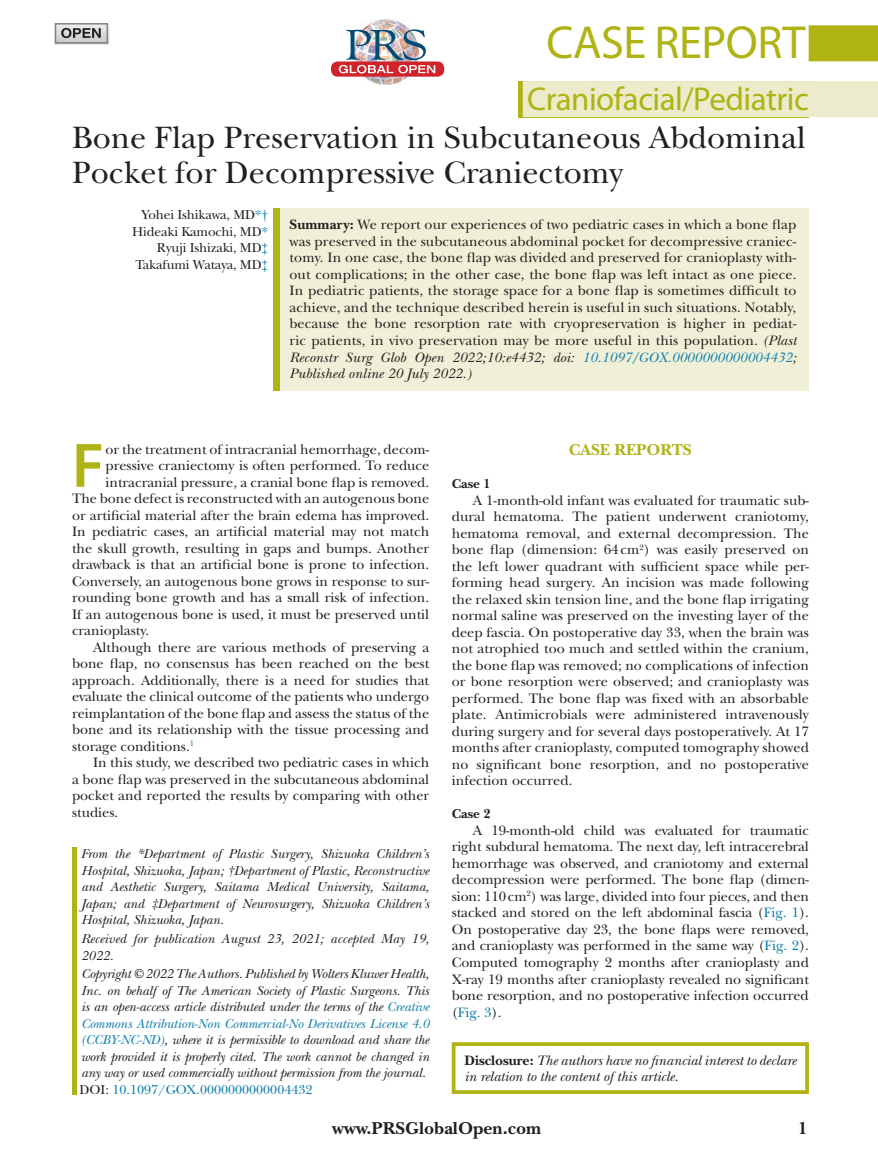
<style>
.page{position:relative;width:878px;height:1175px;background:#fff}
.page>*{position:absolute;margin:0;border:0;box-sizing:border-box;transform-origin:0 0}
.t1{font:600 63.15px "Myriad Pro";color:#afb314}
.t2{font:46.5px "Myriad Pro";letter-spacing:-.01em;color:#afb314}
.t3{font:33px "Myriad Pro";letter-spacing:-.015em;color:#afb314}
.t4{font:32.25px/34.5px "New Baskerville Std";color:#231f20}
.t5{font:700 18px "New Baskerville Std";color:#231f20}
.t6{font:700 16.5px "New Baskerville Std";color:#afb314}
.t7{font:14.25px/16.5px "New Baskerville Std";color:#231f20;text-align:justify}
.t8{font:italic 14.25px/16.5px "New Baskerville Std";color:#231f20}
.t9{font:italic 13.5px/16.5px "New Baskerville Std";letter-spacing:-.005em;color:#231f20}
.t10{font:13.5px/16.5px "New Baskerville Std";letter-spacing:-.01em;color:#231f20;text-align:right}
.t11{font:700 13.5px "New Baskerville Std";color:#231f20}
.s1{color:#0f7eac}
.s2{font-weight:700}
.s3{font-style:italic}
.s4{font-style:italic;color:#0f7eac}
.s5{font-style:normal}
.s6{font-style:normal;color:#0f7eac}
.s7{font-weight:700;font-style:normal}
</style>
<div class="page">
<div style="left:452px;top:1042px;width:356px;height:52px;border:4px solid #afb314"></div>
<div style="left:522px;top:81px;width:356px;height:36px;background:#ececcc"></div>
<hr style="left:72px;top:847px;width:4px;height:83px;background:#afb314">
<hr style="left:72px;top:930px;width:4px;height:35px;background:#afb314">
<hr style="left:72px;top:965px;width:4px;height:118px;background:#afb314">
<hr style="left:72px;top:1081px;width:4px;height:13px;background:#afb314">
<div style="left:274px;top:126px;width:534px;height:265px;background:#eff0d7"></div>
<div style="left:274px;top:207px;width:6px;height:184px;background:#afb314"></div>
<div style="left:72px;top:126px;width:736px;height:82px;background:#fff"></div>
<img style="left:54px;top:23px;width:55px;height:22px">
<div style="left:55px;top:23px;width:53px;height:21px;border:2px solid #808285"></div>
<svg style="left:61px;top:28px;width:40px;height:10px"></svg>
<div style="left:808px;top:25px;width:70px;height:36px;background:#afb314"></div>
<img style="left:362px;top:20px;width:48px;height:64px">
<svg style="left:331px;top:61px;width:113px;height:16px"></svg>
<img style="left:339px;top:29px;width:96px;height:44px">
<h2 class="t2" style="left:546px;top:14px;width:260px">Case Report</h2>
<h3 class="t3" style="left:527px;top:78px;width:283px">Craniofacial/Pediatric</h3>
<h3 class="t4" style="left:72px;top:121px;width:735px">Bone Flap Preservation in Subcutaneous Abdominal<br>Pocket for Decompressive Craniectomy</h3>
<p class="t10" style="left:132px;top:207px;width:137px">Yohei Ishikawa, MD<span class="s1">*†<br></span>Hideaki Kamochi, MD<span class="s1">*<br></span>Ryuji Ishizaki, MD<span class="s1">‡<br></span>Takafumi Wataya, MD<span class="s1">‡</span></p>
<p class="t7" style="left:289px;top:217px;width:508px"><span class="s2">Summary:</span> We report our experiences of two pediatric cases in which a bone flap was preserved in the subcutaneous abdominal pocket for decompressive craniec&shy;tomy. In one case, the bone flap was divided and preserved for cranioplasty with&shy;out complications; in the other case, the bone flap was left intact as one piece.<br>In pediatric patients, the storage space for a bone flap is sometimes difficult to achieve, and the technique described herein is useful in such situations. Notably, because the bone resorption rate with cryopreservation is higher in pediat&shy;ric patients, in vivo preservation may be more useful in this population. <span class="s3">(Plast Reconstr Surg Glob Open 2022;10:e4432; doi:</span> <span class="s4">10.1097/GOX.0000000000004432</span><span class="s3">; Published online 20 July 2022.)</span></p>
<h1 class="t1" style="left:72px;top:425px;width:34px">F</h1>
<p class="t7" style="left:105px;top:441px;width:325px">or the treatment of intracranial hemorrhage, decom-</p>
<p class="t7" style="left:105px;top:457px;width:325px">pressive craniectomy is often performed. To reduce</p>
<p class="t7" style="left:105px;top:474px;width:325px">intracranial pressure, a cranial bone flap is removed.</p>
<p class="t7" style="left:72px;top:490px;width:358px">The bone defect is reconstructed with an autogenous bone</p>
<p class="t7" style="left:72px;top:507px;width:358px">or artificial material after the brain edema has improved.</p>
<p class="t7" style="left:72px;top:523px;width:359px">In pediatric cases, an artificial material may not match</p>
<p class="t7" style="left:72px;top:540px;width:358px">the skull growth, resulting in gaps and bumps. Another</p>
<p class="t7" style="left:72px;top:556px;width:359px">drawback is that an artificial bone is prone to infection.</p>
<p class="t7" style="left:72px;top:573px;width:359px">Conversely, an autogenous bone grows in response to sur-</p>
<p class="t7" style="left:72px;top:589px;width:359px">rounding bone growth and has a small risk of infection.</p>
<p class="t7" style="left:72px;top:606px;width:359px">If an autogenous bone is used, it must be preserved until</p>
<p class="t7" style="left:72px;top:622px;width:79px">cranioplasty.</p>
<p class="t7" style="left:93px;top:639px;width:337px">Although there are various methods of preserving a</p>
<p class="t7" style="left:72px;top:655px;width:359px">bone flap, no consensus has been reached on the best</p>
<p class="t7" style="left:72px;top:672px;width:358px">approach. Additionally, there is a need for studies that</p>
<p class="t7" style="left:72px;top:688px;width:358px">evaluate the clinical outcome of the patients who undergo</p>
<p class="t7" style="left:72px;top:705px;width:358px">reimplantation of the bone flap and assess the status of the</p>
<p class="t7" style="left:72px;top:721px;width:358px">bone and its relationship with the tissue processing and</p>
<p class="t7" style="left:72px;top:738px;width:124px">storage conditions.<sup>1</sup></p>
<p class="t7" style="left:93px;top:754px;width:337px">In this study, we described two pediatric cases in which</p>
<p class="t7" style="left:72px;top:771px;width:359px">a bone flap was preserved in the subcutaneous abdominal</p>
<p class="t7" style="left:72px;top:787px;width:359px">pocket and reported the results by comparing with other</p>
<p class="t7" style="left:72px;top:804px;width:48px">studies.</p>
<p class="t9" style="left:81px;top:845px;width:350px;text-align:justify">From the *Department of Plastic Surgery, Shizuoka Children’s Hospital, Shizuoka, Japan; †Department of Plastic, Reconstructive and Aesthetic Surgery, Saitama Medical University, Saitama, Japan; and ‡Department of Neurosurgery, Shizuoka Children’s Hospital, Shizuoka, Japan.</p>
<p class="t9" style="left:81px;top:930px;width:350px">Received for publication August 23, 2021; accepted May 19,<br>2022.</p>
<p class="t9" style="left:80px;top:965px;width:351px">Copyright © 2022 The Authors. Published by Wolters Kluwer Health, Inc. on behalf of The American Society of Plastic Surgeons. This is an open-access article distributed under the terms of the <span class="s1">Creative Commons Attribution-Non Commercial-No Derivatives License 4.0 (CCBY-NC-ND)</span>, where it is permissible to download and share the work provided it is properly cited. The work cannot be changed in any way or used commercially without permission from the journal.<br><span class="s5">DOI:</span> <span class="s6">10.1097/GOX.0000000000004432</span></p>
<p class="t6" style="left:569px;top:440px;width:124px">CASE REPORTS</p>
<p class="t11" style="left:452px;top:476px;width:40px">Case 1</p>
<p class="t7" style="left:451px;top:492px;width:359px;text-indent:21px">A 1-month-old infant was evaluated for traumatic sub&shy;dural hematoma. The patient underwent craniotomy, hematoma removal, and external decompression. The bone flap (dimension: 64 cm<sup>2</sup>) was easily preserved on the left lower quadrant with sufficient space while per&shy;forming head surgery. An incision was made following the relaxed skin tension line, and the bone flap irrigating normal saline was preserved on the investing layer of the deep fascia. On postoperative day 33, when the brain was not atrophied too much and settled within the cranium, the bone flap was removed; no complications of infection or bone resorption were observed; and cranioplasty was performed. The bone flap was fixed with an absorbable plate. Antimicrobials were administered intravenously during surgery and for several days postoperatively. At 17 months after cranioplasty, computed tomography showed no significant bone resorption, and no postoperative infection occurred.</p>
<p class="t11" style="left:452px;top:806px;width:40px">Case 2</p>
<p class="t7" style="left:451px;top:822px;width:359px;text-indent:21px">A 19-month-old child was evaluated for traumatic right subdural hematoma. The next day, left intracerebral hemorrhage was observed, and craniotomy and external decompression were performed. The bone flap (dimen&shy;sion: 110cm<sup>2</sup>) was large, divided into four pieces, and then stacked and stored on the left abdominal fascia (<span class="s1">Fig. 1</span>).<br>On postoperative day 23, the bone flaps were removed, and cranioplasty was performed in the same way (<span class="s1">Fig. 2</span>).<br>Computed tomography 2 months after cranioplasty and X-ray 19 months after cranioplasty revealed no significant bone resorption, and no postoperative infection occurred (<span class="s1">Fig. 3</span>).</p>
<p class="t8" style="left:464px;top:1051px;width:333px"><span class="s7">Disclosure:</span> The authors have no financial interest to declare in relation to the content of this article.</p>
<p class="t5" style="left:332px;top:1118px;width:210px">www.PRSGlobalOpen.com</p>
<p class="t5" style="left:798px;top:1118px;width:11px">1</p>
</div>
